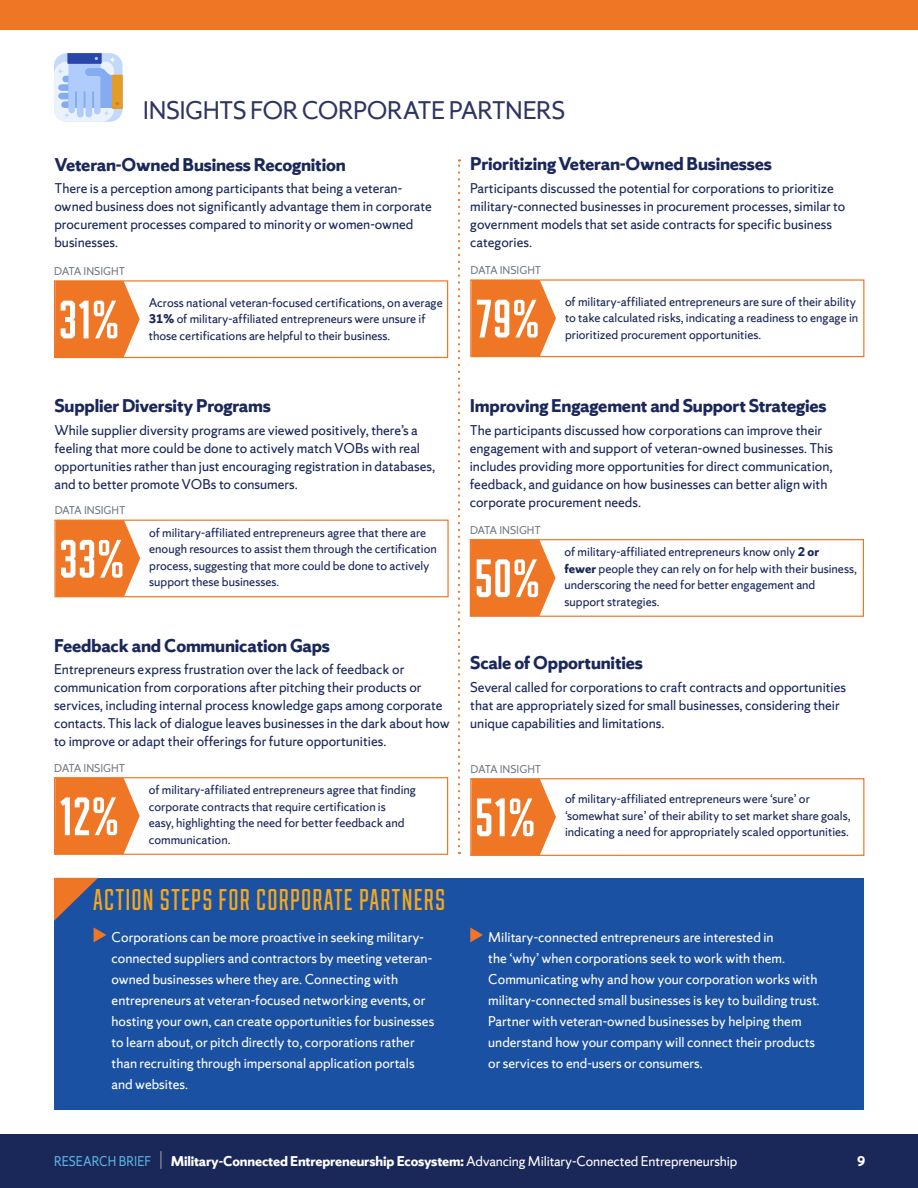
<style>
.page{position:relative;width:918px;height:1188px;background:#fff}
.page>*{position:absolute;margin:0;border:0;box-sizing:border-box;transform-origin:0 0}
.Main_body_text{font:700 54px "Syracuse Block Cnd";letter-spacing:.04em;color:#fff}
.t1{font:500 30px "Syracuse Block Cnd";letter-spacing:.06em;color:#f4a81c}
.Head_1{font:27px "Sherman Sans";letter-spacing:-.02em;color:#2e3562}
.Head_2{font:700 19.5px "Sherman Sans";letter-spacing:-.01em;color:#1a2759}
.Main_body_text-2{font:15px/18px "Sherman Sans";color:#1a2759}
.Action_Steps_Text{font:15px/21px "Sherman Sans";color:#fff}
.Body_Text{font:700 15px "Sherman Sans";letter-spacing:-.01em;color:#fff}
.Body_Text-2{font:15px "Sherman Sans";color:#5eb3e4;scale:.9 1}
.INFOGRAPHIC_TEXT{font:13.5px/16.5px "Sherman Sans";color:#1a2759}
.t2{font:12px "Sherman Sans";color:#707780}
.s1{font-weight:700}
.s2{font-weight:400}
</style>
<div class="page">
<div style="left:0;top:1134px;width:918px;height:54px;background:#1a2759"></div>
<svg style="left:160px;top:1151px;width:1px;height:18px"></svg>
<svg style="left:56px;top:522px;width:84px;height:73px;background:#ef8238"></svg>
<div style="left:54px;top:520px;width:395px;height:77px;border:1px solid #ee7625"></div>
<svg style="left:56px;top:282px;width:84px;height:74px;background:#ef833a"></svg>
<div style="left:54px;top:280px;width:394px;height:78px;border:1px solid #ee7625"></div>
<svg style="left:56px;top:779px;width:84px;height:74px;background:#ef833a"></svg>
<div style="left:54px;top:777px;width:394px;height:78px;border:1px solid #ee7625"></div>
<svg style="left:472px;top:281px;width:84px;height:74px;background:#ef8239"></svg>
<div style="left:470px;top:279px;width:394px;height:78px;border:1px solid #ee7625"></div>
<svg style="left:472px;top:541px;width:84px;height:74px;background:#ef833a"></svg>
<div style="left:470px;top:539px;width:394px;height:78px;border:1px solid #ee7625"></div>
<svg style="left:458px;top:159px;width:2px;height:687px"></svg>
<div style="left:0;top:0;width:918px;height:29px;background:#ee7625"></div>
<svg style="left:472px;top:780px;width:84px;height:74px;background:#ef8239"></svg>
<div style="left:470px;top:778px;width:394px;height:78px;border:1px solid #ee7625"></div>
<div style="left:54px;top:878px;width:810px;height:232px;background:#1b51a3"></div>
<svg style="left:94px;top:927px;width:12px;height:15px"></svg>
<svg style="left:470px;top:927px;width:13px;height:15px"></svg>
<svg style="left:54px;top:878px;width:44px;height:43px"></svg>
<svg style="left:54px;top:53px;width:69px;height:69px;background:#b4c4e3"></svg>
<p class="Head_1" style="left:143px;top:95px;width:424px">INSIGHTS FOR CORPORATE PARTNERS</p>
<p class="Head_2" style="left:54px;top:152px;width:293px">Veteran-Owned Business Recognition</p>
<p class="Main_body_text-2" style="left:54px;top:179px;width:379px">There is a perception among participants that being a veteran&shy;owned business does not significantly advantage them in corporate procurement processes compared to minority or women-owned businesses.</p>
<p class="Head_2" style="left:470px;top:152px;width:303px">Prioritizing Veteran-Owned Businesses</p>
<p class="Main_body_text-2" style="left:470px;top:179px;width:377px">Participants discussed the potential for corporations to prioritize military-connected businesses in procurement processes, similar to government models that set aside contracts for specific business categories.</p>
<p class="t2" style="left:54px;top:264px;width:72px">DATA INSIGHT</p>
<p class="Main_body_text" style="left:60px;top:293px;width:60px">31%</p>
<p class="INFOGRAPHIC_TEXT" style="left:149px;top:294px;width:296px">Across national veteran-focused certifications, on average<br><span class="s1">31%</span> of military-affiliated entrepreneurs were unsure if those certifications are helpful to their business.</p>
<p class="t2" style="left:471px;top:263px;width:72px">DATA INSIGHT</p>
<p class="Main_body_text" style="left:476px;top:292px;width:65px">79%</p>
<p class="INFOGRAPHIC_TEXT" style="left:565px;top:293px;width:295px">of military-affiliated entrepreneurs are sure of their ability to take calculated risks, indicating a readiness to engage in prioritized procurement opportunities.</p>
<p class="Head_2" style="left:54px;top:394px;width:218px">Supplier Diversity Programs</p>
<p class="Main_body_text-2" style="left:54px;top:421px;width:382px">While supplier diversity programs are viewed positively, there’s a feeling that more could be done to actively match VOBs with real opportunities rather than just encouraging registration in databases, and to better promote VOBs to consumers.</p>
<p class="INFOGRAPHIC_TEXT" style="left:149px;top:524px;width:289px">of military-affiliated entrepreneurs agree that there are enough resources to assist them through the certification process, suggesting that more could be done to actively support these businesses.</p>
<p class="t2" style="left:55px;top:503px;width:72px">DATA INSIGHT</p>
<p class="Main_body_text" style="left:60px;top:532px;width:65px">33%</p>
<p class="Head_2" style="left:54px;top:633px;width:278px">Feedback and Communication Gaps</p>
<p class="Main_body_text-2" style="left:54px;top:660px;width:397px">Entrepreneurs express frustration over the lack of feedback or communication from corporations after pitching their products or services, including internal process knowledge gaps among corporate contacts. This lack of dialogue leaves businesses in the dark about how to improve or adapt their offerings for future opportunities.</p>
<p class="INFOGRAPHIC_TEXT" style="left:149px;top:782px;width:269px">of military-affiliated entrepreneurs agree that finding corporate contracts that require certification is<br>easy, highlighting the need for better feedback and communication.</p>
<p class="t2" style="left:54px;top:761px;width:72px">DATA INSIGHT</p>
<p class="Main_body_text" style="left:60px;top:790px;width:60px">12%</p>
<p class="t1" style="left:94px;top:885px;width:353px">ACTION STEPS FOR CORPORATE PARTNERS</p>
<p class="Head_2" style="left:470px;top:394px;width:358px">Improving Engagement and Support Strategies</p>
<p class="Main_body_text-2" style="left:470px;top:421px;width:365px">The participants discussed how corporations can improve their engagement with and support of veteran-owned businesses. This includes providing more opportunities for direct communication, feedback, and guidance on how businesses can better align with corporate procurement needs.</p>
<p class="INFOGRAPHIC_TEXT" style="left:565px;top:544px;width:294px">of military-affiliated entrepreneurs know only <span class="s1">2 or<br>fewer</span> people they can rely on for help with their business, underscoring the need for better engagement and support strategies.</p>
<p class="t2" style="left:470px;top:523px;width:72px">DATA INSIGHT</p>
<p class="Main_body_text" style="left:476px;top:552px;width:65px">50%</p>
<p class="Head_2" style="left:470px;top:651px;width:174px">Scale of Opportunities</p>
<p class="Main_body_text-2" style="left:470px;top:678px;width:377px">Several called for corporations to craft contracts and opportunities that are appropriately sized for small businesses, considering their unique capabilities and limitations.</p>
<p class="t2" style="left:471px;top:762px;width:72px">DATA INSIGHT</p>
<p class="Main_body_text" style="left:476px;top:791px;width:60px">51%</p>
<p class="INFOGRAPHIC_TEXT" style="left:565px;top:790px;width:287px">of military-affiliated entrepreneurs were ‘sure’ or ‘somewhat sure’ of their ability to set market share goals, indicating a need for appropriately scaled opportunities.</p>
<p class="Action_Steps_Text" style="left:112px;top:927px;width:324px">Corporations can be more proactive in seeking military&shy;connected suppliers and contractors by meeting veteran&shy;owned businesses where they are. Connecting with entrepreneurs at veteran-focused networking events, or hosting your own, can create opportunities for businesses to learn about, or pitch directly to, corporations rather than recruiting through impersonal application portals and websites.</p>
<p class="Action_Steps_Text" style="left:488px;top:927px;width:333px">Military-connected entrepreneurs are interested in<br>the ‘why’ when corporations seek to work with them.<br>Communicating why and how your corporation works with military-connected small businesses is key to building trust.<br>Partner with veteran-owned businesses by helping them understand how your company will connect their products or services to end-users or consumers.</p>
<p class="Body_Text-2" style="left:54px;top:1152px;width:109px">RESEARCH BRIEF</p>
<p class="Body_Text" style="left:171px;top:1152px;width:568px">Military-Connected Entrepreneurship Ecosystem: <span class="s2">Advancing Military-Connected Entrepreneurship</span></p>
<p class="Body_Text" style="left:857px;top:1152px;width:10px">9</p>
</div>
